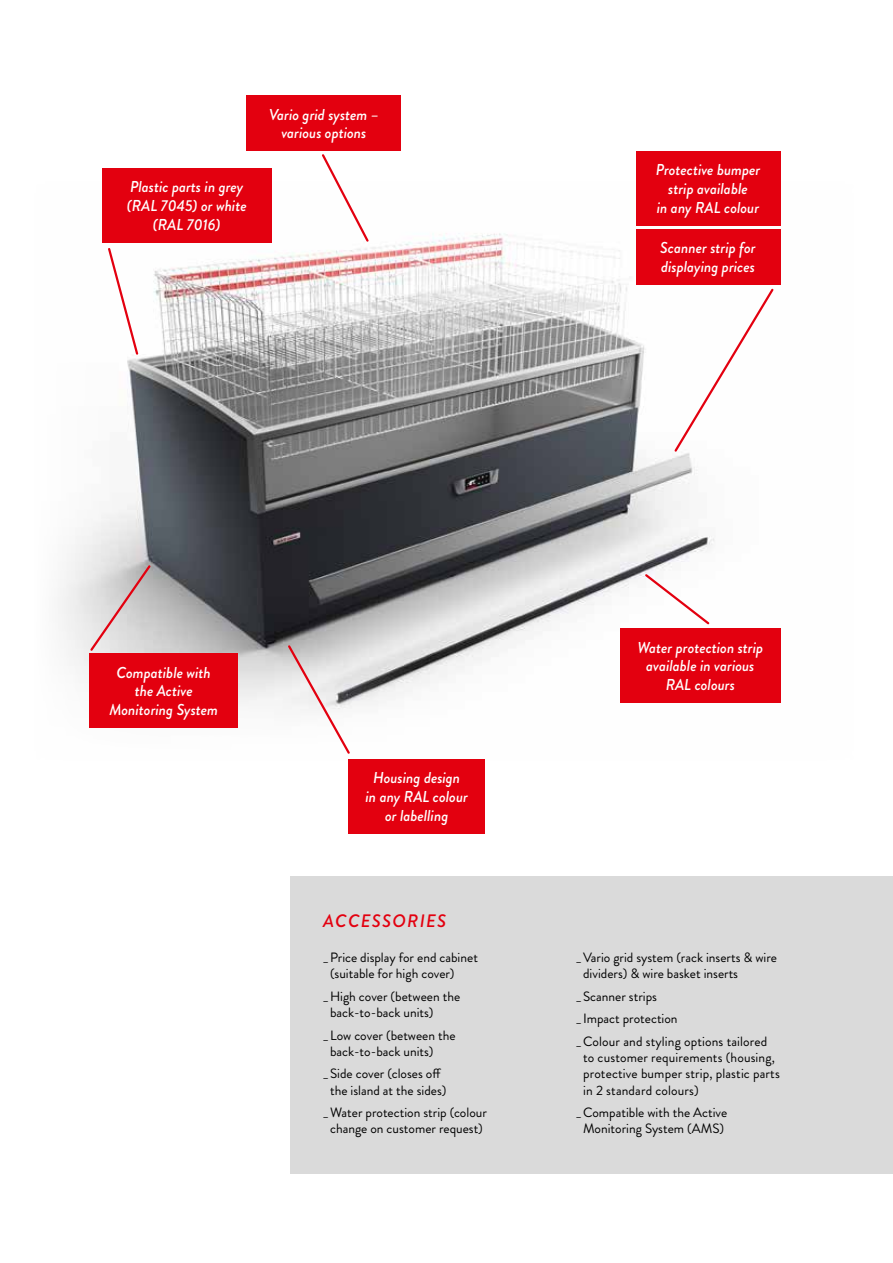
<style>
.page{position:relative;width:893px;height:1263px;background:#fff}
.page>*{position:absolute;margin:0;border:0;box-sizing:border-box;transform-origin:0 0}
.t1{font:italic 500 18px "Brandon Grotesque";letter-spacing:.07em;color:#e3000f}
.t2{font:italic 500 15.75px/18.9px "Brandon Grotesque";color:#fff;text-align:center}
.t3{font:13.5px/16.2px "Brandon Grotesque";color:#000}
</style>
<div class="page">
<div style="left:291px;top:876px;width:602px;height:298px;background:#dadada"></div>
<img style="left:58px;top:182px;width:723px;height:578px">
<svg style="left:320px;top:154px;width:50px;height:90px"></svg>
<svg style="left:673px;top:287px;width:102px;height:167px"></svg>
<svg style="left:643px;top:572px;width:68px;height:54px"></svg>
<svg style="left:106px;top:246px;width:34px;height:110px"></svg>
<svg style="left:88px;top:563px;width:65px;height:90px;background:#d6cdce"></svg>
<svg style="left:286px;top:643px;width:66px;height:113px"></svg>
<div style="left:89px;top:654px;width:149px;height:74px;background:#e3000f"></div>
<div style="left:102px;top:168px;width:169px;height:74px;background:#e3000f"></div>
<div style="left:247px;top:96px;width:154px;height:55px;background:#e3000f"></div>
<div style="left:636px;top:151px;width:144px;height:75px;background:#e3000f"></div>
<div style="left:636px;top:230px;width:144px;height:55px;background:#e3000f"></div>
<div style="left:620px;top:629px;width:160px;height:74px;background:#e3000f"></div>
<div style="left:349px;top:759px;width:136px;height:74px;background:#e3000f"></div>
<p class="t2" style="left:127px;top:177px;width:121px">Plastic parts in grey (RAL 7045) or white (RAL 7016)</p>
<p class="t2" style="left:269px;top:105px;width:111px">Vario grid system – various options</p>
<p class="t2" style="left:656px;top:160px;width:106px">Protective bumper strip available<br>in any RAL colour</p>
<p class="t2" style="left:660px;top:239px;width:97px;text-align:left">Scanner strip for displaying prices</p>
<p class="t2" style="left:109px;top:663px;width:110px">Compatible with the Active<br>Monitoring System</p>
<p class="t2" style="left:365px;top:768px;width:104px">Housing design<br>in any RAL colour or labelling</p>
<h1 class="t1" style="left:323px;top:908px;width:125px">ACCESSORIES</h1>
<p class="t3" style="left:330px;top:949px;width:149px;text-indent:-7px">_ Price display for end cabinet (suitable for high cover)</p>
<p class="t3" style="left:330px;top:988px;width:132px;text-indent:-7px">_ High cover (between the back-to-back units)</p>
<p class="t3" style="left:330px;top:1027px;width:127px;text-indent:-7px">_ Low cover (between the back-to-back units)</p>
<p class="t3" style="left:323px;top:1066px;width:125px;text-align:center">_ Side cover (closes off the island at the sides)</p>
<p class="t3" style="left:323px;top:1104px;width:165px;text-align:center">_ Water protection strip (colour change on customer request)</p>
<p class="t2" style="left:637px;top:638px;width:127px">Water protection strip available in various<br>RAL colours</p>
<p class="t3" style="left:583px;top:949px;width:196px;text-indent:-7px">_ Vario grid system (rack inserts &amp; wire dividers) &amp; wire basket inserts</p>
<p class="t3" style="left:576px;top:985px;width:193px;line-height:22.5px">_ Scanner strips<br>_ Impact protection<br>_ Colour and styling options tailored</p>
<p class="t3" style="left:583px;top:1049px;width:198px">to customer requirements (housing, protective bumper strip, plastic parts in 2 standard colours)</p>
<p class="t3" style="left:576px;top:1104px;width:153px;text-align:center">_ Compatible with the Active<br>Monitoring System (AMS)</p>
</div>
